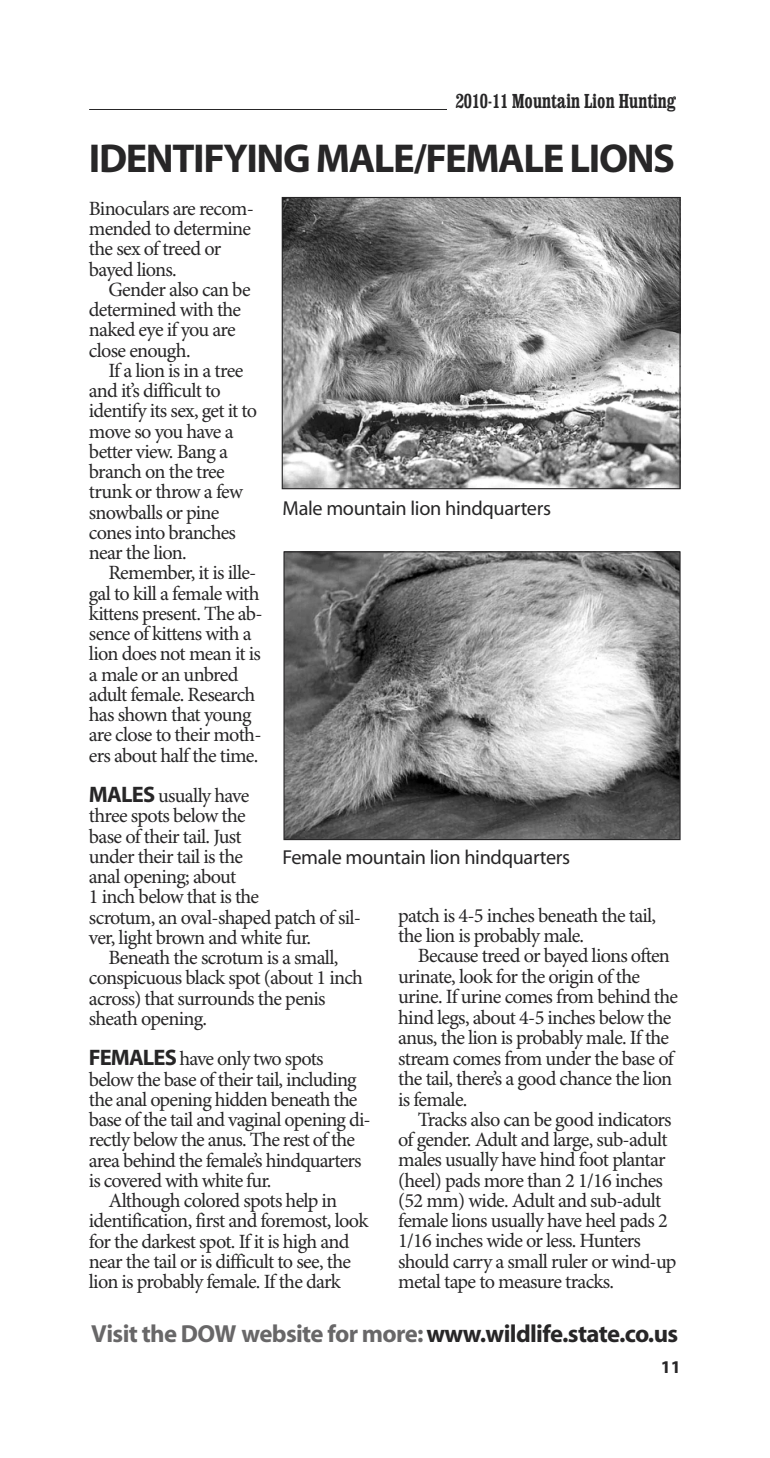
<style>
.page{position:relative;width:770px;height:1458px;background:#fff}
.page>*{position:absolute;margin:0;border:0;box-sizing:border-box;transform-origin:0 0}
.t1{font:700 40.5px "Myriad";letter-spacing:-.035em;color:#272627}
.t2{font:700 24.75px "Myriad";letter-spacing:-.025em;color:#686768}
.t3{font:20.25px/20.2px "Minion Pro";letter-spacing:-.04em;color:#272627}
.t4{font:20.25px "Myriad";letter-spacing:-.015em;color:#272627}
.t5{font:700 condensed 20.25px "Clarendon";color:#272627;scale:.9 1}
.t6{font:700 18px "Myriad";color:#272627}
.s1{font-family:"Myriad";font-weight:700;font-size:22.5px}
.s2{color:#272627}
</style>
<div class="page">
<hr style="left:89px;top:109px;width:383px;height:1px;background:#272627">
<div style="left:447px;top:89px;width:233px;height:30px;background:#fff"></div>
<img style="left:284px;top:199px;width:394px;height:288px">
<div style="left:282px;top:197px;width:398px;height:292px;border:1px solid #272627"></div>
<img style="left:285px;top:553px;width:393px;height:285px">
<div style="left:283px;top:551px;width:397px;height:289px;border:1px solid #272627"></div>
<p class="t5" style="left:455px;top:89px;width:246px">2010-11 Mountain Lion Hunting</p>
<h1 class="t1" style="left:89px;top:143px;width:587px">IDENTIFYING MALE/FEMALE LIONS</h1>
<p class="t3" style="left:89px;top:200px;width:166px">Binoculars are recom&shy;mended to determine the sex of treed or bayed lions.</p>
<p class="t3" style="left:89px;top:281px;width:163px;text-indent:19px">Gender also can be determined with the naked eye if you are close enough.</p>
<p class="t3" style="left:89px;top:362px;width:170px;text-indent:19px">If a lion is in a tree and it’s difficult to identify its sex, get it to move so you have a better view. Bang a branch on the tree trunk or throw a few snowballs or pine cones into branches near the lion.</p>
<p class="t3" style="left:89px;top:565px;width:175px;text-indent:19px">Remember, it is ille&shy;gal to kill a female with kittens present. The ab&shy;sence of kittens with a lion does not mean it is a male or an unbred adult female. Research has shown that young are close to their moth&shy;ers about half the time.</p>
<p class="t3" style="left:89px;top:787px;width:274px"><span class="s1">MALES</span> usually have<br>three spots below the<br>base of their tail. Just<br>under their tail is the<br>anal opening; about<br>1 inch below that is the<br>scrotum, an oval-shaped patch of sil&shy;ver, light brown and white fur.</p>
<p class="t3" style="left:89px;top:949px;width:276px;text-indent:19px">Beneath the scrotum is a small, conspicuous black spot (about 1 inch across) that surrounds the penis sheath opening.</p>
<p class="t3" style="left:89px;top:1051px;width:236px"><span class="s1">FEMALES</span> have only two spots</p>
<p class="t3" style="left:89px;top:1071px;width:269px">below the base of their tail, including</p>
<p class="t3" style="left:89px;top:1091px;width:270px">the anal opening hidden beneath the</p>
<p class="t3" style="left:89px;top:1111px;width:283px">base of the tail and vaginal opening di-</p>
<p class="t3" style="left:89px;top:1132px;width:268px">rectly below the anus. The rest of the</p>
<p class="t3" style="left:89px;top:1152px;width:274px">area behind the female’s hindquarters</p>
<p class="t3" style="left:89px;top:1172px;width:184px">is covered with white fur.</p>
<p class="t3" style="left:108px;top:1192px;width:230px">Although colored spots help in</p>
<p class="t3" style="left:89px;top:1213px;width:281px">identification, first and foremost, look</p>
<p class="t3" style="left:89px;top:1233px;width:262px">for the darkest spot. If it is high and</p>
<p class="t3" style="left:89px;top:1253px;width:264px">near the tail or is difficult to see, the</p>
<p class="t3" style="left:89px;top:1273px;width:253px">lion is probably female. If the dark</p>
<p class="t4" style="left:282px;top:501px;width:270px">Male mountain lion hindquarters</p>
<p class="t4" style="left:282px;top:850px;width:289px">Female mountain lion hindquarters</p>
<p class="t3" style="left:398px;top:907px;width:259px">patch is 4-5 inches beneath the tail, the lion is probably male.</p>
<p class="t3" style="left:398px;top:947px;width:281px;text-indent:19px">Because treed or bayed lions often urinate, look for the origin of the urine. If urine comes from behind the hind legs, about 4-5 inches below the anus, the lion is probably male. If the stream comes from under the base of the tail, there’s a good chance the lion is female.</p>
<p class="t3" style="left:398px;top:1111px;width:280px;text-indent:19px">Tracks also can be good indicators of gender. Adult and large, sub-adult males usually have hind foot plantar (heel) pads more than 2 1/16 inches (52 mm) wide. Adult and sub-adult female lions usually have heel pads 2<br>1/16 inches wide or less. Hunters should carry a small ruler or wind-up metal tape to measure tracks.</p>
<p class="t2" style="left:91px;top:1324px;width:588px">Visit the DOW website for more:<span class="s2">www.wildlife.state.co.us</span></p>
<p class="t6" style="left:660px;top:1360px;width:21px">11</p>
</div>
